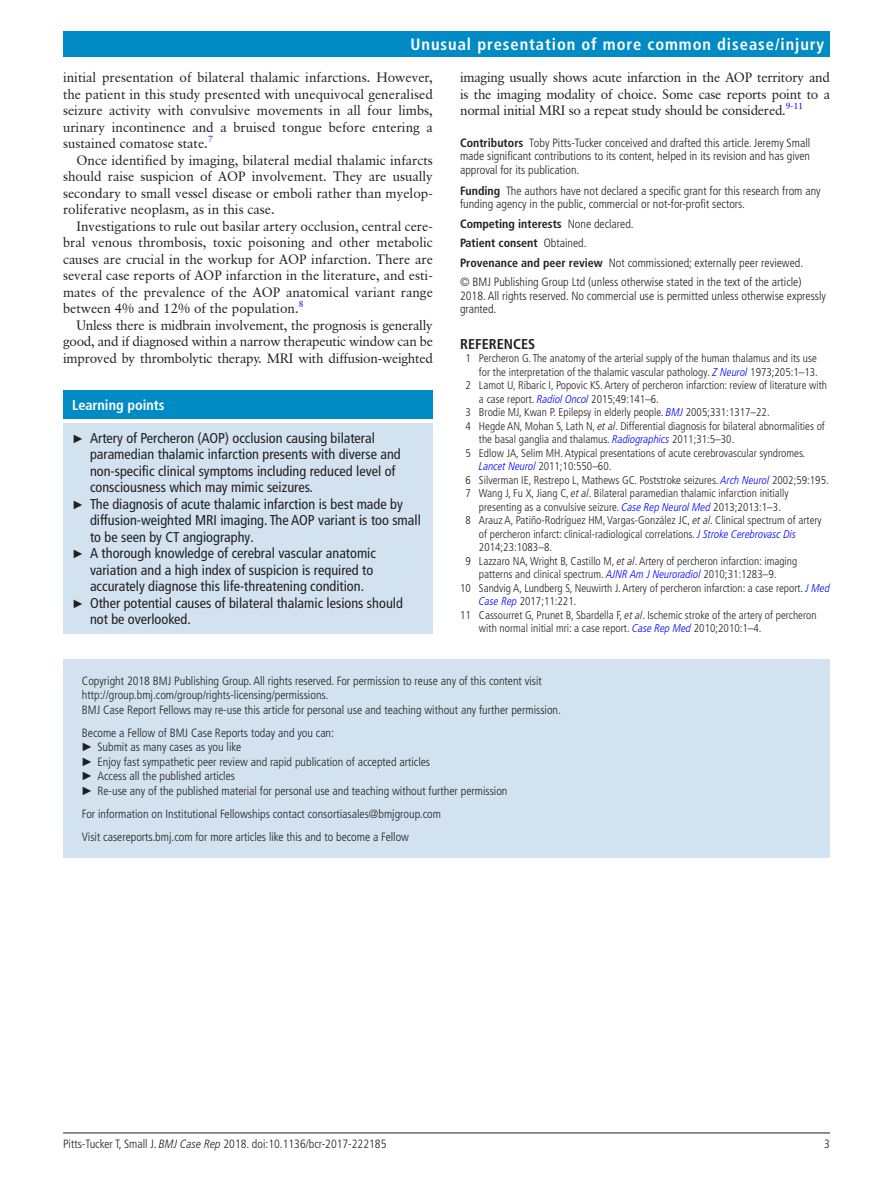
<style>
.page{position:relative;width:893px;height:1191px;background:#fff}
.page>*{position:absolute;margin:0;border:0;box-sizing:border-box;transform-origin:0 0}
.t1{font:700 condensed 16.5px "Frutiger LT Pro";letter-spacing:.055em;color:#fff}
.t2{font:condensed 14.25px "Frutiger LT Pro";color:#231f20}
.t3{font:700 condensed 14.25px "Frutiger LT Pro";color:#fff}
.t4{font:700 condensed 14.25px "Frutiger LT Std";color:#231f20}
.t5{font:13.5px/16.5px "Classical Garamond BT";color:#231f20;text-align:justify}
.t6{font:300 condensed 12px/14.4px "Frutiger LT Pro";color:#231f20}
.t7{font:300 condensed 11.25px "Frutiger LT Pro";color:#231f20}
.s1{font-weight:700}
.s2{font-style:italic;color:#00f}
.s3{font-style:italic}
.s4{font-family:"Arial";font-stretch:normal;font-size:12px}
.s5{font-family:"Arial";font-weight:400;font-stretch:normal}
</style>
<div class="page">
<hr style="left:63px;top:1132px;width:767px;height:1px;background:#231f20">
<div style="left:63px;top:31px;width:767px;height:25px;background:#008bc5"></div>
<div style="left:63px;top:390px;width:370px;height:29px;background:#008bc5"></div>
<div style="left:63px;top:423px;width:370px;height:210px;background:#d2e2f0"></div>
<div style="left:63px;top:659px;width:767px;height:199px;background:#d2e2f0"></div>
<h1 class="t1" style="left:411px;top:34px;width:415px">Unusual presentation of more common disease/injury</h1>
<p class="t5" style="left:63px;top:69px;width:371px">initial presentation of bilateral thalamic infarctions. However, the patient in this study presented with unequivocal generalised seizure activity with convulsive movements in all four limbs, urinary incontinence and a bruised tongue before entering a sustained comatose state.<sup>7</sup></p>
<p class="t5" style="left:63px;top:152px;width:371px;text-indent:14px">Once identified by imaging, bilateral medial thalamic infarcts should raise suspicion of AOP involvement. They are usually secondary to small vessel disease or emboli rather than myelop&shy;roliferative neoplasm, as in this case.</p>
<p class="t5" style="left:63px;top:218px;width:371px;text-indent:14px">Investigations to rule out basilar artery occlusion, central cere&shy;bral venous thrombosis, toxic poisoning and other metabolic causes are crucial in the workup for AOP infarction. There are several case reports of AOP infarction in the literature, and esti&shy;mates of the prevalence of the AOP anatomical variant range between 4% and 12% of the population.<sup>8</sup></p>
<p class="t5" style="left:63px;top:317px;width:371px;text-indent:14px">Unless there is midbrain involvement, the prognosis is generally good, and if diagnosed within a narrow therapeutic window can be improved by thrombolytic therapy. MRI with diffusion-weighted</p>
<p class="t5" style="left:460px;top:69px;width:371px">imaging usually shows acute infarction in the AOP territory and is the imaging modality of choice. Some case reports point to a normal initial MRI so a repeat study should be considered.<sup>9-11</sup></p>
<p class="t6" style="left:460px;top:136px;width:352px;line-height:13.5px;text-align:justify"><span class="s1">Contributors</span> Toby Pitts-Tucker conceived and drafted this article. Jeremy Small made significant contributions to its content, helped in its revision and has given approval for its publication.</p>
<p class="t6" style="left:460px;top:184px;width:362px;line-height:13.5px"><span class="s1">Funding</span> The authors have not declared a specific grant for this research from any funding agency in the public, commercial or not-for-profit sectors.</p>
<p class="t6" style="left:460px;top:214px;width:345px;line-height:19.5px"><span class="s1">Competing interests</span> None declared.<br><span class="s1">Patient consent</span> Obtained.<br><span class="s1">Provenance and peer review</span> Not commissioned; externally peer reviewed. © BMJ Publishing Group Ltd (unless otherwise stated in the text of the article)</p>
<p class="t6" style="left:460px;top:289px;width:367px;line-height:13.5px">2018. All rights reserved. No commercial use is permitted unless otherwise expressly granted.</p>
<p class="t4" style="left:460px;top:335px;width:77px">REFERENCES</p>
<p class="t7" style="left:465px;top:352px;width:353px">1 Percheron G. The anatomy of the arterial supply of the human thalamus and its use</p>
<p class="t7" style="left:479px;top:365px;width:340px">for the interpretation of the thalamic vascular pathology. <span class="s2">Z Neurol</span> 1973;205:1–13.</p>
<p class="t7" style="left:465px;top:379px;width:363px">2 Lamot U, Ribaric I, Popovic KS. Artery of percheron infarction: review of literature with</p>
<p class="t7" style="left:479px;top:392px;width:182px">a case report. <span class="s2">Radiol Oncol</span> 2015;49:141–6.</p>
<p class="t7" style="left:465px;top:406px;width:306px">3 Brodie MJ, Kwan P. Epilepsy in elderly people. <span class="s2">BMJ</span> 2005;331:1317–22.</p>
<p class="t7" style="left:465px;top:419px;width:361px">4 Hegde AN, Mohan S, Lath N, <span class="s3">et al</span>. Differential diagnosis for bilateral abnormalities of</p>
<p class="t7" style="left:479px;top:433px;width:257px">the basal ganglia and thalamus. <span class="s2">Radiographics</span> 2011;31:5–30.</p>
<p class="t7" style="left:465px;top:446px;width:341px">5 Edlow JA, Selim MH. Atypical presentations of acute cerebrovascular syndromes.</p>
<p class="t7" style="left:479px;top:460px;width:134px"><span class="s2">Lancet Neurol</span> 2011;10:550–60.</p>
<p class="t7" style="left:465px;top:473px;width:365px">6 S ilverman IE, Restrepo L, Mathews GC. Poststroke seizures. <span class="s2">Arch Neurol</span> 2002;59:195.</p>
<p class="t7" style="left:465px;top:487px;width:325px">7 Wang J, Fu X, Jiang C, <span class="s3">et al</span>. Bilateral paramedian thalamic infarction initially</p>
<p class="t7" style="left:479px;top:500px;width:304px">presenting as a convulsive seizure. <span class="s2">Case Rep Neurol Med</span> 2013;2013:1–3.</p>
<p class="t7" style="left:465px;top:514px;width:358px">8 Arauz A, Patiño-Rodríguez HM, Vargas-González JC, <span class="s3">et al</span>. Clinical spectrum of artery</p>
<p class="t7" style="left:479px;top:527px;width:318px">of percheron infarct: clinical-radiological correlations. <span class="s2">J Stroke Cerebrovasc Dis</span></p>
<p class="t7" style="left:479px;top:541px;width:75px">2014;23:1083–8.</p>
<p class="t7" style="left:465px;top:554px;width:333px">9 Lazzaro NA, Wright B, Castillo M, <span class="s3">et al</span>. Artery of percheron infarction: imaging</p>
<p class="t7" style="left:479px;top:568px;width:299px">patterns and clinical spectrum. <span class="s2">AJNR Am J Neuroradiol</span> 2010;31:1283–9.</p>
<p class="t7" style="left:460px;top:581px;width:371px">10 Sandvig A, Lundberg S, Neuwirth J. Artery of percheron infarction: a case report. <span class="s2">J Med</span></p>
<p class="t7" style="left:479px;top:595px;width:99px"><span class="s2">Case Rep</span> 2017;11:221.</p>
<p class="t7" style="left:460px;top:608px;width:358px">11 Cassourret G, Prunet B, Sbardella F, <span class="s3">et al</span>. Ischemic stroke of the artery of percheron</p>
<p class="t7" style="left:479px;top:622px;width:284px">with normal initial mri: a case report. <span class="s2">Case Rep Med</span> 2010;2010:1–4.</p>
<p class="t3" style="left:72px;top:396px;width:94px">Learning points</p>
<p class="t2" style="left:72px;top:429px;width:304px"><span class="s4">►</span> Artery of Percheron (AOP) occlusion causing bilateral</p>
<p class="t2" style="left:90px;top:446px;width:312px">paramedian thalamic infarction presents with diverse and</p>
<p class="t2" style="left:90px;top:462px;width:307px">non-specific clinical symptoms including reduced level of</p>
<p class="t2" style="left:90px;top:479px;width:224px">consciousness which may mimic seizures.</p>
<p class="t2" style="left:72px;top:495px;width:332px"><span class="s4">►</span> The diagnosis of acute thalamic infarction is best made by</p>
<p class="t2" style="left:90px;top:512px;width:332px">diffusion-weighted MRI imaging. The AOP variant is too small</p>
<p class="t2" style="left:90px;top:528px;width:165px">to be seen by CT angiography.</p>
<p class="t2" style="left:72px;top:545px;width:305px"><span class="s4">►</span> A thorough knowledge of cerebral vascular anatomic</p>
<p class="t2" style="left:90px;top:561px;width:285px">variation and a high index of suspicion is required to</p>
<p class="t2" style="left:90px;top:578px;width:276px">accurately diagnose this life-threatening condition.</p>
<p class="t2" style="left:72px;top:594px;width:332px"><span class="s4">►</span> Other potential causes of bilateral thalamic lesions should</p>
<p class="t2" style="left:90px;top:611px;width:102px">not be overlooked.</p>
<p class="t6" style="left:82px;top:673px;width:481px">Copyright 2018 BMJ Publishing Group. All rights reserved. For permission to reuse any of this content visit http://group.bmj.com/group/rights-licensing/permissions.<br>BMJ Case Report Fellows may re-use this article for personal use and teaching without any further permission.</p>
<p class="t6" style="left:81px;top:725px;width:428px">Become a Fellow of BMJ Case Reports today and you can:<br><span class="s5">►</span> Submit as many cases as you like<br><span class="s5">►</span> Enjoy fast sympathetic peer review and rapid publication of accepted articles<br><span class="s5">►</span> Access all the published articles<br><span class="s5">►</span> Re-use any of the published material for personal use and teaching without further permission</p>
<p class="t6" style="left:82px;top:802px;width:361px;line-height:23.4px">For information on Institutional Fellowships contact consortiasales@bmjgroup.com<br>Visit casereports.bmj.com for more articles like this and to become a Fellow</p>
<p class="t6" style="left:63px;top:1136px;width:325px">Pitts-Tucker T, Small J. <span class="s3">BMJ Case Rep</span> 2018. doi:10.1136/bcr-2017-222185</p>
<p class="t6" style="left:824px;top:1136px;width:7px">3</p>
</div>
